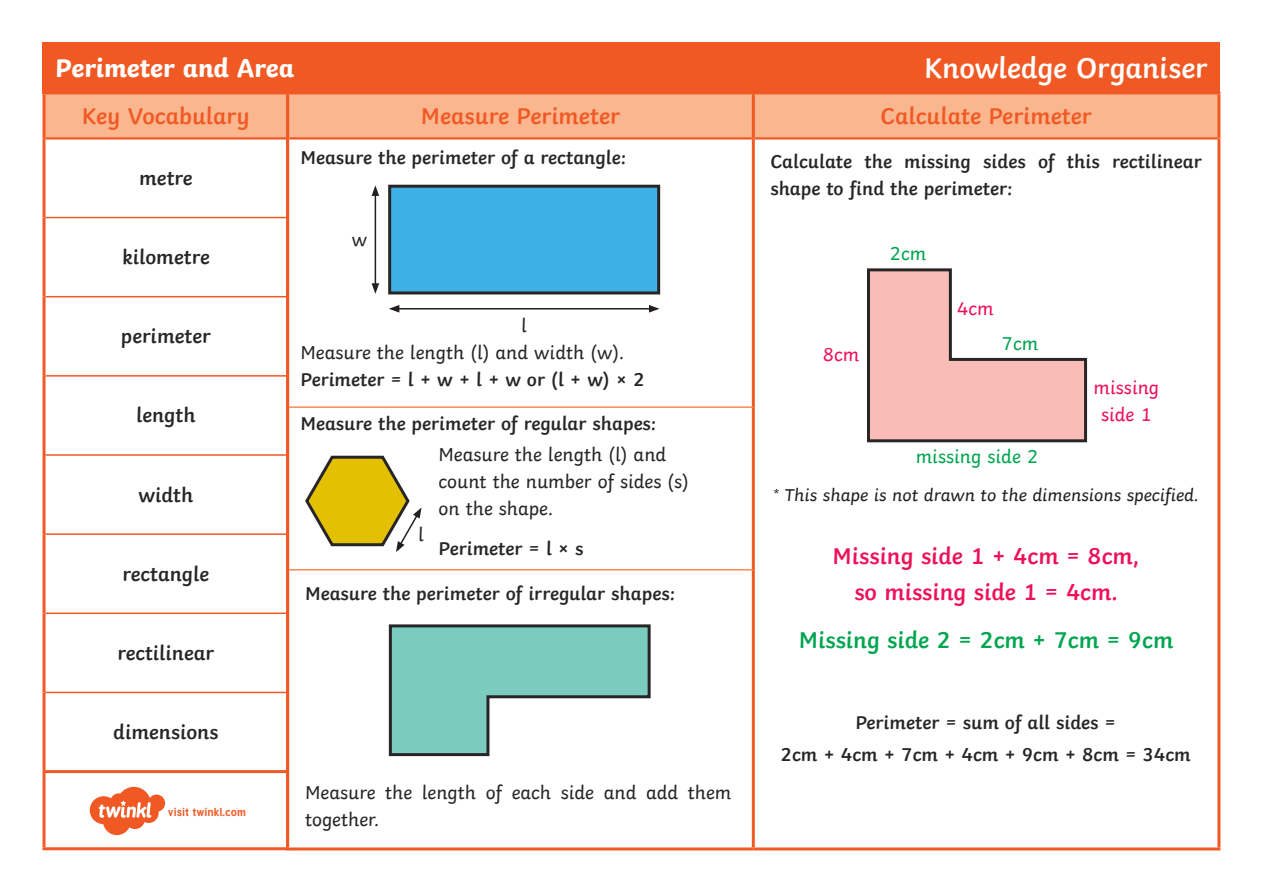
<style>
.page{position:relative;width:1263px;height:893px;background:#fff}
.page>*{position:absolute;margin:0;border:0;box-sizing:border-box;transform-origin:0 0}
.Heading_1{font:600 30px "Twinkl";letter-spacing:-.005em;color:#fff}
.Heading_1-2{font:700 27px "Twinkl";letter-spacing:-.005em;color:#fff}
.Heading_4{font:600 24px "Twinkl";color:#f15924}
.KS2_Body_Copy{font:600 24px/36px "Twinkl";color:#ed1158;text-align:center}
.KS2_Body_Copy-2{font:600 24px "Twinkl";color:#00a54f}
.KS2_Body_Copy-3{font:600 21px "Twinkl";color:#282526}
.KS2_Body_Copy-4{font:600 19.5px/27px "Twinkl";color:#282526}
.KS2_Body_Copy-5{font:19.5px/27px "Twinkl";color:#282526}
.KS2_Body_Copy-6{font:19.5px "Twinkl";color:#00a54f}
.KS2_Body_Copy-7{font:19.5px/27px "Twinkl";color:#ed1158;text-align:center}
.t1{font:18px "Twinkl";color:#231f20}
.Logo_URL_-_Colour{font:700 11.4px "Tuffy";color:#f15924}
.s1{font-weight:600}
</style>
<div class="page">
<div style="left:44px;top:93px;width:244px;height:45px;background:#fab78f"></div>
<hr style="left:43px;top:94px;width:3px;height:44px;background:#f15924">
<hr style="left:43px;top:138px;width:3px;height:80px;background:#f15924">
<hr style="left:43px;top:218px;width:3px;height:79px;background:#f15924">
<hr style="left:43px;top:297px;width:3px;height:79px;background:#f15924">
<hr style="left:43px;top:376px;width:3px;height:79px;background:#f15924">
<hr style="left:43px;top:455px;width:3px;height:79px;background:#f15924">
<hr style="left:43px;top:534px;width:3px;height:79px;background:#f15924">
<hr style="left:43px;top:613px;width:3px;height:79px;background:#f15924">
<hr style="left:43px;top:692px;width:3px;height:78px;background:#f15924">
<hr style="left:43px;top:770px;width:246px;height:3px;background:#f15924">
<hr style="left:43px;top:773px;width:3px;height:74px;background:#f15924">
<hr style="left:43px;top:847px;width:246px;height:3px;background:#f15924">
<hr style="left:46px;top:137px;width:240px;height:3px;background:#f15924">
<hr style="left:46px;top:217px;width:240px;height:1px;background:#f15924">
<hr style="left:46px;top:296px;width:240px;height:1px;background:#f15924">
<hr style="left:46px;top:375px;width:240px;height:2px;background:#f15924">
<hr style="left:46px;top:454px;width:240px;height:2px;background:#f15924">
<hr style="left:46px;top:533px;width:240px;height:2px;background:#f15924">
<hr style="left:46px;top:612px;width:240px;height:2px;background:#f15924">
<hr style="left:46px;top:692px;width:240px;height:1px;background:#f15924">
<div style="left:289px;top:94px;width:928px;height:43px;background:#fab78f"></div>
<svg style="left:289px;top:140px;width:463px;height:707px"></svg>
<hr style="left:286px;top:94px;width:3px;height:44px;background:#f15924">
<hr style="left:1217px;top:94px;width:3px;height:44px;background:#f15924">
<hr style="left:289px;top:137px;width:463px;height:3px;background:#f15924">
<hr style="left:755px;top:137px;width:462px;height:3px;background:#f15924">
<hr style="left:752px;top:94px;width:3px;height:44px;background:#f15924">
<hr style="left:752px;top:138px;width:3px;height:709px;background:#f15924">
<hr style="left:286px;top:138px;width:3px;height:709px;background:#f15924">
<hr style="left:1217px;top:138px;width:3px;height:709px;background:#f15924">
<hr style="left:286px;top:847px;width:467px;height:3px;background:#f15924">
<hr style="left:753px;top:847px;width:467px;height:3px;background:#f15924">
<div style="left:43px;top:43px;width:1177px;height:51px;background:#f15924"></div>
<div style="left:388px;top:185px;width:272px;height:109px;background:#3db1e5;border:3px solid #282526"></div>
<hr style="left:375px;top:194px;width:1px;height:92px;background:#231f20">
<svg style="left:372px;top:185px;width:7px;height:11px"></svg>
<svg style="left:372px;top:283px;width:7px;height:11px"></svg>
<hr style="left:397px;top:308px;width:254px;height:2px;background:#231f20">
<svg style="left:649px;top:305px;width:10px;height:8px"></svg>
<svg style="left:389px;top:305px;width:10px;height:8px"></svg>
<svg style="left:303px;top:453px;width:119px;height:99px"></svg>
<hr style="left:289px;top:406px;width:464px;height:2px;background:#f68a53">
<hr style="left:289px;top:569px;width:464px;height:1px;background:#f68a53">
<svg style="left:387px;top:623px;width:265px;height:135px"></svg>
<svg style="left:867px;top:268px;width:221px;height:175px"></svg>
<svg style="left:90px;top:787px;width:75px;height:48px"></svg>
<p class="Heading_1-2" style="left:55px;top:46px;width:240px">Perimeter and Area</p>
<p class="Heading_1" style="left:924px;top:44px;width:285px">Knowledge Organiser</p>
<p class="Heading_4" style="left:82px;top:97px;width:169px">Key Vocabulary</p>
<p class="KS2_Body_Copy-3" style="left:139px;top:161px;width:55px">metre</p>
<p class="KS2_Body_Copy-3" style="left:122px;top:240px;width:89px">kilometre</p>
<p class="KS2_Body_Copy-3" style="left:121px;top:319px;width:91px">perimeter</p>
<p class="KS2_Body_Copy-3" style="left:136px;top:399px;width:61px">length</p>
<p class="KS2_Body_Copy-3" style="left:138px;top:478px;width:56px">width</p>
<p class="KS2_Body_Copy-3" style="left:123px;top:557px;width:88px">rectangle</p>
<p class="KS2_Body_Copy-3" style="left:117px;top:636px;width:98px">rectilinear</p>
<p class="KS2_Body_Copy-3" style="left:113px;top:715px;width:107px">dimensions</p>
<p class="Logo_URL_-_Colour" style="left:168px;top:803px;width:80px">visit twinkl.com</p>
<p class="Heading_4" style="left:421px;top:97px;width:201px">Measure Perimeter</p>
<p class="Heading_4" style="left:880px;top:97px;width:213px">Calculate Perimeter</p>
<p class="KS2_Body_Copy-4" style="left:300px;top:142px;width:327px">Measure the perimeter of a rectangle:</p>
<p class="KS2_Body_Copy-4" style="left:770px;top:146px;width:433px">Calculate the missing sides of this rectilinear shape to find the perimeter:</p>
<p class="KS2_Body_Copy-5" style="left:352px;top:224px;width:17px">w</p>
<p class="KS2_Body_Copy-5" style="left:521px;top:310px;width:7px">l</p>
<p class="KS2_Body_Copy-5" style="left:300px;top:337px;width:346px">Measure the length (l) and width (w).<br><span class="s1">Perimeter = l + w + l + w or (l + w) × 2</span></p>
<p class="KS2_Body_Copy-4" style="left:300px;top:408px;width:357px">Measure the perimeter of regular shapes:</p>
<p class="KS2_Body_Copy-5" style="left:438px;top:439px;width:252px">Measure the length (l) and count the number of sides (s) on the shape.</p>
<p class="KS2_Body_Copy-4" style="left:438px;top:533px;width:147px">Perimeter = l × s</p>
<p class="KS2_Body_Copy-4" style="left:305px;top:578px;width:371px">Measure the perimeter of irregular shapes:</p>
<p class="KS2_Body_Copy-5" style="left:418px;top:519px;width:7px">l</p>
<p class="KS2_Body_Copy-5" style="left:305px;top:777px;width:428px">Measure the length of each side and add them together.</p>
<p class="KS2_Body_Copy-7" style="left:823px;top:340px;width:38px">8cm</p>
<p class="KS2_Body_Copy-6" style="left:890px;top:239px;width:38px">2cm</p>
<p class="KS2_Body_Copy-7" style="left:957px;top:293px;width:38px">4cm</p>
<p class="KS2_Body_Copy-6" style="left:1001px;top:329px;width:38px">7cm</p>
<p class="KS2_Body_Copy-6" style="left:916px;top:442px;width:124px">missing side 2</p>
<p class="KS2_Body_Copy-7" style="left:1093px;top:372px;width:67px">missing side 1</p>
<p class="t1" style="left:773px;top:481px;width:429px">* This shape is not drawn to the dimensions specified.</p>
<p class="KS2_Body_Copy" style="left:833px;top:535px;width:308px">Missing side 1 + 4cm = 8cm, so missing side 1 = 4cm.</p>
<p class="KS2_Body_Copy-2" style="left:799px;top:621px;width:376px">Missing side 2 = 2cm + 7cm = 9cm</p>
<p class="KS2_Body_Copy-4" style="left:780px;top:705px;width:412px;line-height:31.5px;text-align:center">Perimeter = sum of all sides =<br>2cm + 4cm + 7cm + 4cm + 9cm + 8cm = 34cm</p>
</div>
